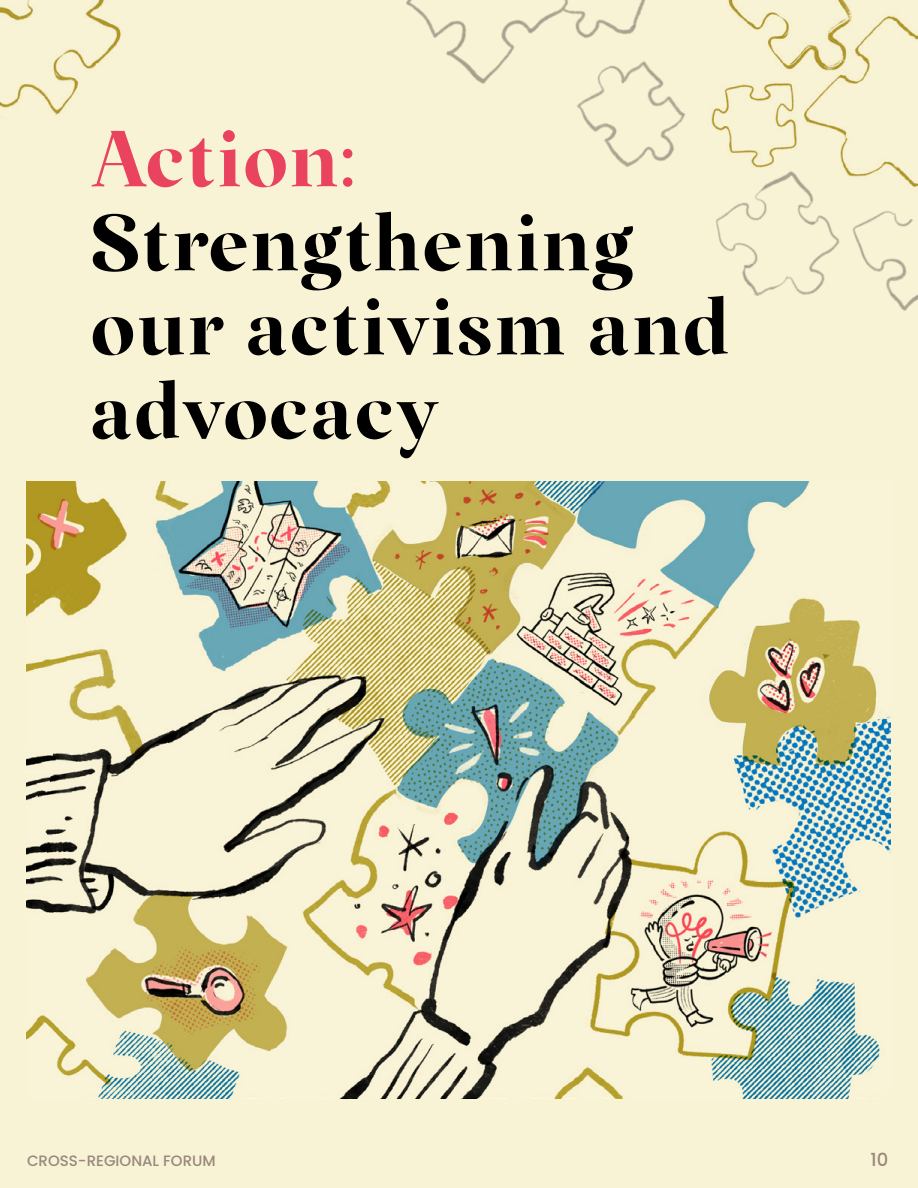
<style>
.page{position:relative;width:918px;height:1188px;background:#f9f3d6}
.page>*{position:absolute;margin:0;border:0;box-sizing:border-box;transform-origin:0 0}
.t1{font:700 79.5px/84px "Margaret";color:#000}
.t2{font:700 79.5px "Margaret";color:#e94360}
.t3{font:500 18px "Poppins";color:#99887d}
.t4{font:500 15px "Poppins";color:#99887d}
</style>
<div class="page">
<img style="left:27px;top:482px;width:864px;height:617px">
<div style="left:178px;top:0;width:697px;height:247px;background:#f9f3d6"></div>
<div style="left:618px;top:138px;width:300px;height:235px;background:#f9f3d6"></div>
<p class="t2" style="left:90px;top:110px;width:267px">Action:</p>
<p class="t1" style="left:90px;top:203px;width:642px">Strengthening our activism and advocacy</p>
<p class="t4" style="left:27px;top:1152px;width:190px">CROSS-REGIONAL FORUM</p>
<p class="t3" style="left:870px;top:1149px;width:19px">10</p>
</div>
